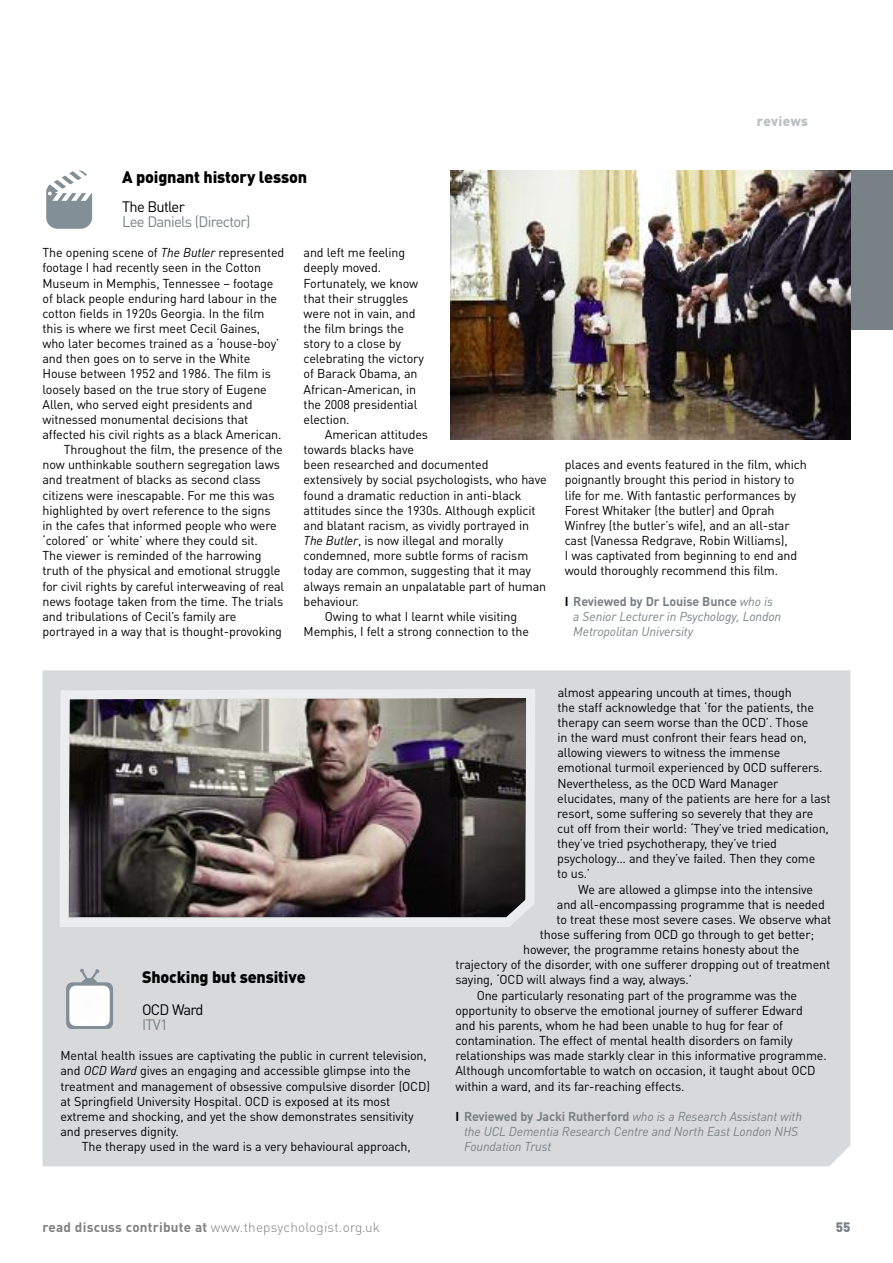
<style>
.page{position:relative;width:893px;height:1263px;background:#fff}
.page>*{position:absolute;margin:0;border:0;box-sizing:border-box;transform-origin:0 0}
.t1{font:900 16.5px "DIN Pro";letter-spacing:-.01em;color:#000}
.t2{font:15px "DIN Pro";letter-spacing:-.045em;color:#788185}
.t3{font:15px "DIN Pro";letter-spacing:-.045em;color:#000}
.t4{font:300 13.5px "DIN Pro";letter-spacing:.015em;color:#808080}
.t5{font:900 13.5px "DIN Pro";letter-spacing:.015em;color:#bcc0c2}
.t6{font:900 13.5px "DIN Pro";color:#788185}
.t7{font:12.75px/15.1px "DIN Pro";letter-spacing:-.01em;color:#000}
.t8{font:italic 12.75px/15.1px "DIN Pro";letter-spacing:-.01em;color:#788185}
.s1{font-style:italic}
.s2{font-weight:700;font-style:normal;color:#000}
.s3{font-weight:700;font-style:normal}
.s4{font-weight:700}
</style>
<div class="page">
<div style="left:43px;top:670px;width:807px;height:496px;background:#d7d9db"></div>
<div style="left:850px;top:170px;width:43px;height:160px;background:#788185"></div>
<img style="left:451px;top:170px;width:399px;height:270px">
<svg style="left:46px;top:170px;width:46px;height:59px"></svg>
<svg style="left:66px;top:969px;width:47px;height:59px"></svg>
<img style="left:60px;top:689px;width:475px;height:238px">
<p class="t1" style="left:122px;top:171px;width:187px">A poignant history lesson</p>
<p class="t3" style="left:122px;top:201px;width:64px">The Butler</p>
<p class="t2" style="left:122px;top:216px;width:130px">Lee Daniels (Director)</p>
<p class="t7" style="left:43px;top:246px;width:243px">The opening scene of <span class="s1">The Butler</span> represented</p>
<p class="t7" style="left:43px;top:262px;width:220px">footage I had recently seen in the Cotton</p>
<p class="t7" style="left:43px;top:277px;width:232px">Museum in Memphis, Tennessee – footage</p>
<p class="t7" style="left:43px;top:292px;width:236px">of black people enduring hard labour in the</p>
<p class="t7" style="left:43px;top:307px;width:223px">cotton fields in 1920s Georgia. In the film</p>
<p class="t7" style="left:43px;top:322px;width:219px">this is where we first meet Cecil Gaines,</p>
<p class="t7" style="left:43px;top:337px;width:238px">who later becomes trained as a ‘house-boy’</p>
<p class="t7" style="left:43px;top:352px;width:209px">and then goes on to serve in the White</p>
<p class="t7" style="left:43px;top:368px;width:230px">House between 1952 and 1986. The film is</p>
<p class="t7" style="left:43px;top:383px;width:226px">loosely based on the true story of Eugene</p>
<p class="t7" style="left:43px;top:398px;width:212px">Allen, who served eight presidents and</p>
<p class="t7" style="left:43px;top:413px;width:207px">witnessed monumental decisions that</p>
<p class="t7" style="left:43px;top:428px;width:240px">affected his civil rights as a black American.</p>
<p class="t7" style="left:64px;top:443px;width:220px">Throughout the film, the presence of the</p>
<p class="t7" style="left:43px;top:459px;width:239px">now unthinkable southern segregation laws</p>
<p class="t7" style="left:43px;top:474px;width:220px">and treatment of blacks as second class</p>
<p class="t7" style="left:43px;top:489px;width:234px">citizens were inescapable. For me this was</p>
<p class="t7" style="left:43px;top:504px;width:230px">highlighted by overt reference to the signs</p>
<p class="t7" style="left:43px;top:519px;width:236px">in the cafes that informed people who were</p>
<p class="t7" style="left:43px;top:534px;width:217px">‘colored’ or ‘white’ where they could sit.</p>
<p class="t7" style="left:43px;top:549px;width:220px">The viewer is reminded of the harrowing</p>
<p class="t7" style="left:43px;top:565px;width:239px">truth of the physical and emotional struggle</p>
<p class="t7" style="left:43px;top:580px;width:243px">for civil rights by careful interweaving of real</p>
<p class="t7" style="left:43px;top:595px;width:242px">news footage taken from the time. The trials</p>
<p class="t7" style="left:43px;top:610px;width:196px">and tribulations of Cecil’s family are</p>
<p class="t7" style="left:43px;top:625px;width:241px">portrayed in a way that is thought-provoking</p>
<p class="t7" style="left:304px;top:246px;width:122px">and left me feeling deeply moved.<br>Fortunately, we know that their struggles were not in vain, and the film brings the story to a close by celebrating the victory of Barack Obama, an<br>African-American, in the 2008 presidential election.</p>
<p class="t7" style="left:325px;top:428px;width:105px">American attitudes</p>
<p class="t7" style="left:304px;top:443px;width:112px">towards blacks have</p>
<p class="t7" style="left:304px;top:459px;width:186px">been researched and documented</p>
<p class="t7" style="left:304px;top:474px;width:244px">extensively by social psychologists, who have</p>
<p class="t7" style="left:304px;top:489px;width:219px">found a dramatic reduction in anti-black</p>
<p class="t7" style="left:304px;top:504px;width:234px">attitudes since the 1930s. Although explicit</p>
<p class="t7" style="left:304px;top:519px;width:227px">and blatant racism, as vividly portrayed in</p>
<p class="t7" style="left:304px;top:534px;width:201px"><span class="s1">The Butler</span>, is now illegal and morally</p>
<p class="t7" style="left:304px;top:549px;width:226px">condemned, more subtle forms of racism</p>
<p class="t7" style="left:304px;top:565px;width:229px">today are common, suggesting that it may</p>
<p class="t7" style="left:304px;top:580px;width:244px">always remain an unpalatable part of human</p>
<p class="t7" style="left:304px;top:595px;width:57px">behaviour.</p>
<p class="t7" style="left:325px;top:610px;width:194px">Owing to what I learnt while visiting</p>
<p class="t7" style="left:304px;top:625px;width:227px">Memphis, I felt a strong connection to the</p>
<p class="t5" style="left:757px;top:116px;width:53px">reviews</p>
<p class="t7" style="left:565px;top:459px;width:244px">places and events featured in the film, which poignantly brought this period in history to life for me. With fantastic performances by Forest Whitaker (the butler) and Oprah Winfrey (the butler’s wife), and an all-star cast (Vanessa Redgrave, Robin Williams),<br>I was captivated from beginning to end and would thoroughly recommend this film.</p>
<p class="t8" style="left:573px;top:595px;width:209px;text-indent:-9px"><span class="s2">I</span> <span class="s3">Reviewed by Dr Louise Bunce</span> who is a Senior Lecturer in Psychology, London<br>Metropolitan University</p>
<p class="t1" style="left:142px;top:971px;width:165px">Shocking but sensitive</p>
<p class="t3" style="left:142px;top:1004px;width:63px">OCD Ward</p>
<p class="t2" style="left:142px;top:1019px;width:27px">ITV1</p>
<p class="t7" style="left:61px;top:1049px;width:368px">Mental health issues are captivating the public in current television,</p>
<p class="t7" style="left:61px;top:1065px;width:352px">and <span class="s1">OCD Ward</span> gives an engaging and accessible glimpse into the</p>
<p class="t7" style="left:61px;top:1080px;width:371px">treatment and management of obsessive compulsive disorder (OCD)</p>
<p class="t7" style="left:60px;top:1095px;width:331px">at Springfield University Hospital. OCD is exposed at its most</p>
<p class="t7" style="left:60px;top:1110px;width:355px">extreme and shocking, and yet the show demonstrates sensitivity</p>
<p class="t7" style="left:60px;top:1125px;width:120px">and preserves dignity.</p>
<p class="t7" style="left:82px;top:1140px;width:331px">The therapy used in the ward is a very behavioural approach,</p>
<p class="t7" style="left:557px;top:686px;width:275px">almost appearing uncouth at times, though<br>the staff acknowledge that ‘for the patients, the therapy can seem worse than the OCD’. Those<br>in the ward must confront their fears head on, allowing viewers to witness the immense emotional turmoil experienced by OCD sufferers.<br>Nevertheless, as the OCD Ward Manager elucidates, many of the patients are here for a last resort, some suffering so severely that they are cut off from their world: ‘They’ve tried medication, they’ve tried psychotherapy, they’ve tried psychology… and they’ve failed. Then they come<br>to us.’</p>
<p class="t7" style="left:578px;top:883px;width:236px">We are allowed a glimpse into the intensive</p>
<p class="t7" style="left:557px;top:898px;width:269px">and all-encompassing programme that is needed</p>
<p class="t7" style="left:557px;top:913px;width:276px">to treat these most severe cases. We observe what</p>
<p class="t7" style="left:540px;top:928px;width:276px">those suffering from OCD go through to get better;</p>
<p class="t7" style="left:523px;top:943px;width:278px">however, the programme retains honesty about the</p>
<p class="t7" style="left:455px;top:958px;width:376px">trajectory of the disorder, with one sufferer dropping out of treatment</p>
<p class="t7" style="left:455px;top:974px;width:238px">saying, ‘OCD will always find a way, always.’</p>
<p class="t7" style="left:477px;top:989px;width:322px">One particularly resonating part of the programme was the</p>
<p class="t7" style="left:455px;top:1004px;width:349px">opportunity to observe the emotional journey of sufferer Edward</p>
<p class="t7" style="left:455px;top:1019px;width:329px">and his parents, whom he had been unable to hug for fear of</p>
<p class="t7" style="left:455px;top:1034px;width:339px">contamination. The effect of mental health disorders on family</p>
<p class="t7" style="left:455px;top:1049px;width:373px">relationships was made starkly clear in this informative programme.</p>
<p class="t7" style="left:455px;top:1065px;width:362px">Although uncomfortable to watch on occasion, it taught about OCD</p>
<p class="t7" style="left:455px;top:1080px;width:231px">within a ward, and its far-reaching effects.</p>
<p class="t8" style="left:464px;top:1110px;width:340px;text-indent:-9px"><span class="s2">I</span> <span class="s3">Reviewed by Jacki Rutherford</span> who is a Research Assistant with the UCL Dementia Research Centre and North East London NHS<br>Foundation Trust</p>
<p class="t4" style="left:43px;top:1223px;width:339px"><span class="s4">read discuss contribute at</span> www.thepsychologist.org.uk</p>
<p class="t6" style="left:836px;top:1223px;width:16px">55</p>
</div>
